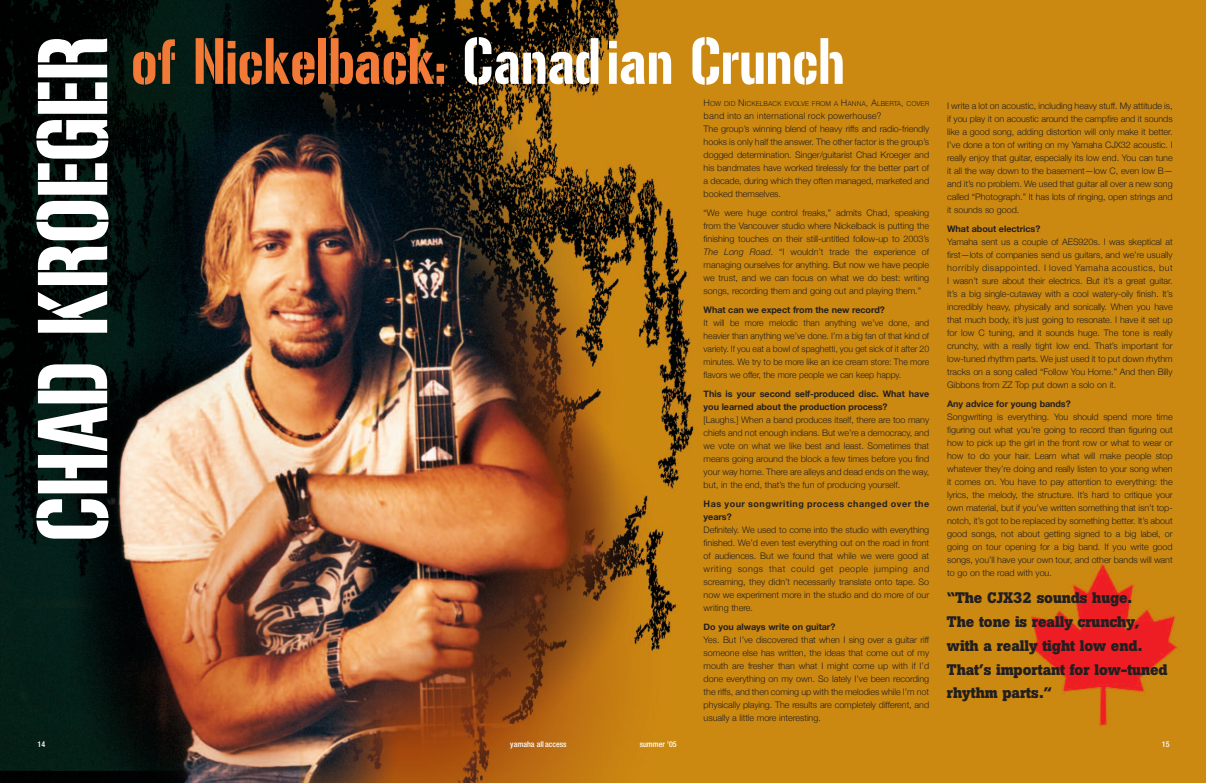
<style>
.page{position:relative;width:1206px;height:783px;background:#fff}
.page>*{position:absolute;margin:0;border:0;box-sizing:border-box;transform-origin:0 0}
.t1{font:98.1px "Gunplay";letter-spacing:-.005em;color:#fff;scale:.8 1}
.t2{font:64.8px "Gunplay";letter-spacing:-.005em;color:#fff;scale:.82 1}
.t3{font:700 15.2px/23.9px "Boton";letter-spacing:-.005em;color:#231f20}
.t4{font:300 9px/13px "Helvetica Neue";letter-spacing:-.005em;color:#231f20;text-align:justify}
.t5{font:300 9px/13px "Helvetica Neue";letter-spacing:-.005em;color:#231f20;text-align:justify;scale:.96 1}
.t6{font:700 9px/13px "Helvetica Neue";letter-spacing:-.005em;color:#231f20}
.t7{font:700 9px/13px "Helvetica Neue";letter-spacing:.055em;color:#231f20}
.t8{font:300 9px "Helvetica";letter-spacing:-.005em;color:#231f20}
.t9{font:500 condensed 8px "Helvetica Neue";color:#fff}
.t10{font:300 6.8px "Helvetica";letter-spacing:-.01em;color:#231f20}
.s1{color:#f37937}
.s2{font-size:9px}
.s3{font-style:italic}
</style>
<div class="page">
<img style="left:0;top:0;width:1206px;height:783px">
<h1 class="t1" style="left:38px;top:542px;width:635px;rotate:-90deg">CHAD KROEGER</h1>
<h2 class="t2" style="left:131px;top:38px;width:871px"><span class="s1">of Nickelback:</span> Canadian Crunch</h2>
<p class="t10" style="left:704px;top:100px;width:227px"><span class="s2">H</span>OW DID <span class="s2">N</span>ICKELBACK EVOLVE FROM A <span class="s2">H</span>ANNA<span class="s2">, A</span>LBERTA<span class="s2">,</span> COVER</p>
<p class="t8" style="left:704px;top:111px;width:179px">band into an international rock powerhouse?</p>
<p class="t4" style="left:704px;top:122px;width:227px">The group’s winning blend of heavy riffs and radio-friendly hooks is only half the answer. The other factor is the group’s dogged determination. Singer/guitarist Chad Kroeger and his bandmates have worked tirelessly for the better part of a decade, during which they often managed, marketed and booked themselves.</p>
<p class="t4" style="left:704px;top:206px;width:227px">“We were huge control freaks,” admits Chad, speaking from the Vancouver studio where Nickelback is putting the finishing touches on their still-untitled follow-up to 2003’s <span class="s3">The Long Road</span>. “I wouldn’t trade the experience of managing ourselves for anything. But now we have people we trust, and we can focus on what we do best: writing songs, recording them and going out and playing them.”</p>
<p class="t6" style="left:704px;top:303px;width:183px">What can we expect from the new record?</p>
<p class="t5" style="left:704px;top:316px;width:236px">It will be more melodic than anything we’ve done, and heavier than anything we’ve done. I’m a big fan of that kind of variety. If you eat a bowl of spaghetti, you get sick of it after 20 minutes. We try to be more like an ice cream store: The more flavors we offer, the more people we can keep happy.</p>
<p class="t6" style="left:704px;top:387px;width:227px">This is your second self-produced disc. What have you learned about the production process?</p>
<p class="t4" style="left:704px;top:413px;width:227px">[Laughs.] When a band produces itself, there are too many chiefs and not enough indians. But we’re a democracy, and we vote on what we like best and least. Sometimes that means going around the block a few times before you find your way home. There are alleys and dead ends on the way, but, in the end, that’s the fun of producing yourself.</p>
<p class="t7" style="left:704px;top:497px;width:227px">Has your songwriting process changed over the years?</p>
<p class="t4" style="left:704px;top:523px;width:227px">Definitely. We used to come into the studio with everything finished. We’d even test everything out on the road in front of audiences. But we found that while we were good at writing songs that could get people jumping and screaming, they didn’t necessarily translate onto tape. So now we experiment more in the studio and do more of our writing there.</p>
<p class="t6" style="left:704px;top:620px;width:133px">Do you always write on guitar?</p>
<p class="t4" style="left:704px;top:633px;width:227px">Yes. But I’ve discovered that when I sing over a guitar riff someone else has written, the ideas that come out of my mouth are fresher than what I might come up with if I’d done everything on my own. So lately I’ve been recording the riffs, and then coming up with the melodies while I’m not physically playing. The results are completely different, and usually a little more interesting.</p>
<p class="t4" style="left:947px;top:99px;width:227px">I write a lot on acoustic, including heavy stuff. My attitude is, if you play it on acoustic around the campfire and it sounds like a good song, adding distortion will only make it better.<br>I’ve done a ton of writing on my Yamaha CJX32 acoustic. I really enjoy that guitar, especially its low end. You can tune it all the way down to the basement—low C, even low B— and it’s no problem. We used that guitar all over a new song called “Photograph.” It has lots of ringing, open strings and it sounds so good.</p>
<p class="t6" style="left:947px;top:222px;width:95px">What about electrics?</p>
<p class="t4" style="left:947px;top:235px;width:227px">Yamaha sent us a couple of AES920s. I was skeptical at first—lots of companies send us guitars, and we’re usually horribly disappointed. I loved Yamaha acoustics, but I wasn’t sure about their electrics. But it’s a great guitar.<br>It’s a big single-cutaway with a cool watery-oily finish. It’s incredibly heavy, physically and sonically. When you have that much body, it’s just going to resonate. I have it set up for low C tuning, and it sounds huge. The tone is really crunchy, with a really tight low end. That’s important for low-tuned rhythm parts. We just used it to put down rhythm tracks on a song called “Follow You Home.” And then Billy Gibbons from ZZ Top put down a solo on it.</p>
<p class="t6" style="left:947px;top:397px;width:125px">Any advice for young bands?</p>
<p class="t4" style="left:947px;top:410px;width:227px">Songwriting is everything. You should spend more time figuring out what you’re going to record than figuring out how to pick up the girl in the front row or what to wear or how to do your hair. Learn what will make people stop whatever they’re doing and really listen to your song when it comes on. You have to pay attention to everything: the lyrics, the melody, the structure. It’s hard to critique your own material, but if you’ve written something that isn’t top&shy;notch, it’s got to be replaced by something better. It’s about good songs, not about getting signed to a big label, or going on tour opening for a big band. If you write good songs, you’ll have your own tour, and other bands will want to go on the road with you.</p>
<h3 class="t3" style="left:947px;top:587px;width:222px">“The CJX32 sounds huge.<br>The tone is really crunchy, with a really tight low end.<br>That’s important for low-tuned rhythm parts.”</h3>
<p class="t9" style="left:38px;top:741px;width:9px">14</p>
<p class="t9" style="left:510px;top:741px;width:58px">yamaha all access</p>
<p class="t9" style="left:640px;top:741px;width:39px">summer ’05</p>
<p class="t9" style="left:1162px;top:741px;width:9px">15</p>
</div>
